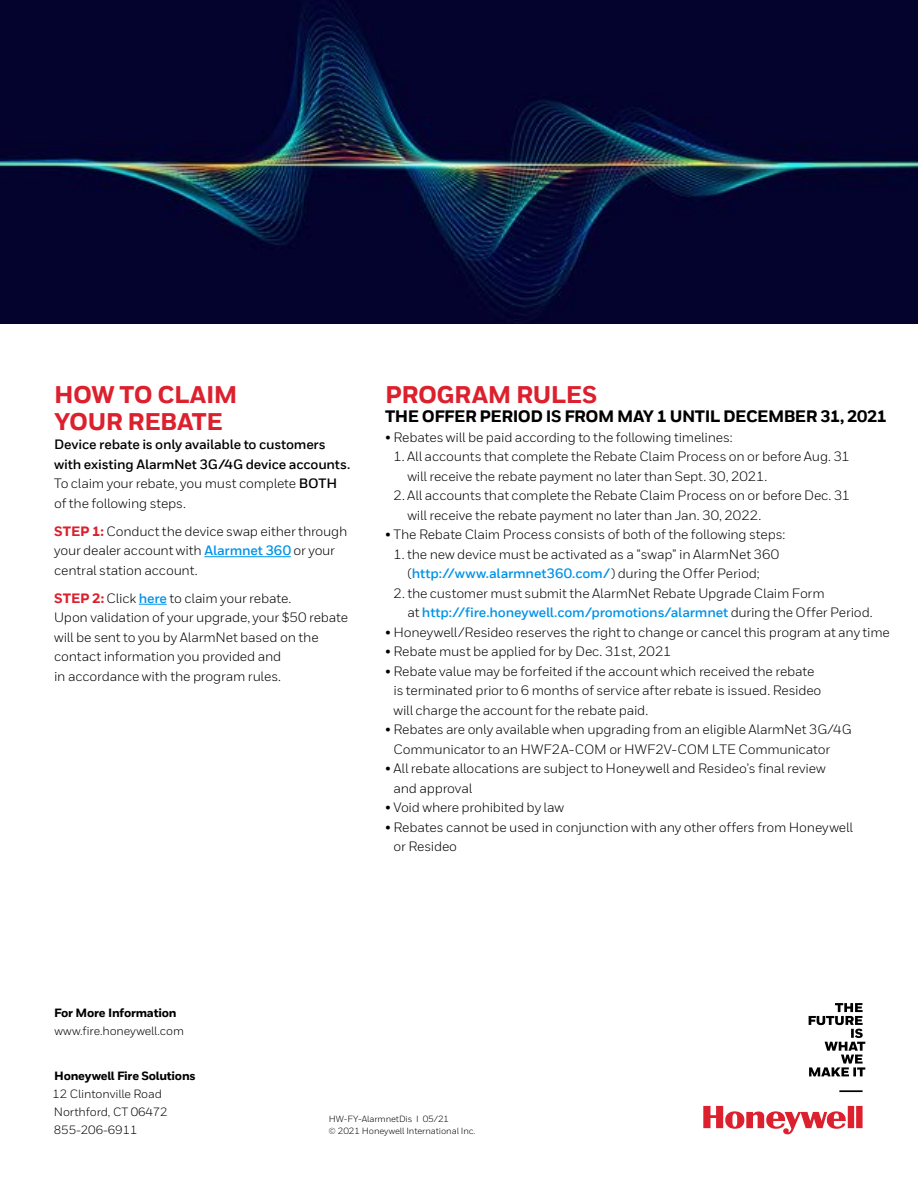
<style>
.page{position:relative;width:918px;height:1188px;background:#fff}
.page>*{position:absolute;margin:0;border:0;box-sizing:border-box;transform-origin:0 0}
.t1{font:800 24px/27px "Honeywell Sans TT";letter-spacing:-.02em;color:#dc202e}
.t2{font:800 16.5px "Honeywell Sans TT";letter-spacing:-.03em;color:#000}
.t3{font:13.5px/19.5px "Honeywell Sans TT";letter-spacing:-.015em;color:#000}
.t4{font:700 13.5px/19.5px "Honeywell Sans TT";letter-spacing:-.015em;color:#000}
.t5{font:12px/18px "Honeywell Sans";letter-spacing:-.01em;color:#000}
.t6{font:800 12px "Honeywell Sans";letter-spacing:-.02em;color:#000}
.t7{font:9px/12px "Honeywell Sans";letter-spacing:-.01em;color:#000}
.s1{font-weight:400}
.s2{font-weight:800;color:#dc202e}
.s3{font-weight:700;color:#0093e8}
</style>
<div class="page">
<hr style="left:839px;top:1090px;width:24px;height:2px;background:#000">
<svg style="left:809px;top:1003px;width:56px;height:73px"></svg>
<svg style="left:703px;top:1106px;width:160px;height:29px"></svg>
<hr style="left:204px;top:556px;width:87px;height:1px;background:#0093e8">
<svg style="left:139px;top:604px;width:28px;height:1px"></svg>
<img style="left:0;top:0;width:918px;height:324px">
<h1 class="t1" style="left:54px;top:382px;width:185px">HOW TO CLAIM<br>YOUR REBATE</h1>
<p class="t4" style="left:54px;top:435px;width:298px">Device rebate is only available to customers with existing AlarmNet 3G/4G device accounts.<br><span class="s1">To claim your rebate, you must complete</span> BOTH <span class="s1">of the following steps.</span></p>
<p class="t3" style="left:54px;top:521px;width:295px"><span class="s2">STEP 1:</span> Conduct the device swap either through your dealer account with <span class="s3">Alarmnet 360</span> or your central station account.</p>
<p class="t3" style="left:54px;top:588px;width:295px"><span class="s2">STEP 2:</span> Click <span class="s3">here</span> to claim your rebate.<br>Upon validation of your upgrade, your $50 rebate will be sent to you by AlarmNet based on the contact information you provided and<br>in accordance with the program rules.</p>
<h1 class="t1" style="left:385px;top:382px;width:214px">PROGRAM RULES</h1>
<p class="t2" style="left:385px;top:407px;width:504px">THE OFFER PERIOD IS FROM MAY 1 UNTIL DECEMBER 31, 2021</p>
<p class="t3" style="left:385px;top:427px;width:349px">• Rebates will be paid according to the following timelines:</p>
<p class="t3" style="left:407px;top:447px;width:444px;text-indent:-14px">1. All accounts that complete the Rebate Claim Process on or before Aug. 31 will receive the rebate payment no later than Sept. 30, 2021.</p>
<p class="t3" style="left:407px;top:486px;width:444px;text-indent:-14px">2. All accounts that complete the Rebate Claim Process on or before Dec. 31 will receive the rebate payment no later than Jan. 30, 2022.</p>
<p class="t3" style="left:385px;top:525px;width:402px">• The Rebate Claim Process consists of both of the following steps:</p>
<p class="t3" style="left:394px;top:544px;width:387px;text-align:center">1. the new device must be activated as a “swap” in AlarmNet 360 (<span class="s3">http://www.alarmnet360.com/</span>) during the Offer Period;</p>
<p class="t3" style="left:407px;top:583px;width:467px;text-indent:-14px">2. the customer must submit the AlarmNet Rebate Upgrade Claim Form<br>at <span class="s3">http://fire.honeywell.com/promotions/alarmnet</span> during the Offer Period.</p>
<p class="t3" style="left:385px;top:622px;width:506px">• Honeywell/Resideo reserves the right to change or cancel this program at any time</p>
<p class="t3" style="left:385px;top:642px;width:288px">• Rebate must be applied for by Dec. 31st, 2021</p>
<p class="t3" style="left:394px;top:661px;width:429px;text-indent:-8px">• Rebate value may be forfeited if the account which received the rebate is terminated prior to 6 months of service after rebate is issued. Resideo will charge the account for the rebate paid.</p>
<p class="t3" style="left:394px;top:720px;width:459px;text-indent:-8px">• Rebates are only available when upgrading from an eligible AlarmNet 3G/4G<br>Communicator to an HWF2A-COM or HWF2V-COM LTE Communicator</p>
<p class="t3" style="left:394px;top:759px;width:434px;text-indent:-8px">• All rebate allocations are subject to Honeywell and Resideo’s final review and approval</p>
<p class="t3" style="left:385px;top:798px;width:180px">• Void where prohibited by law</p>
<p class="t3" style="left:394px;top:817px;width:461px;text-indent:-8px">• Rebates cannot be used in conjunction with any other offers from Honeywell or Resideo</p>
<p class="t6" style="left:54px;top:1006px;width:124px">For More Information</p>
<p class="t5" style="left:54px;top:1022px;width:131px">www.fire.honeywell.com</p>
<p class="t6" style="left:54px;top:1069px;width:143px">Honeywell Fire Solutions</p>
<p class="t5" style="left:53px;top:1085px;width:117px">12 Clintonville Road<br>Northford, CT 06472<br>855-206-6911</p>
<p class="t7" style="left:328px;top:1113px;width:149px">HW-FY-AlarmnetDis I 05/21<br>© 2021 Honeywell International Inc.</p>
</div>
